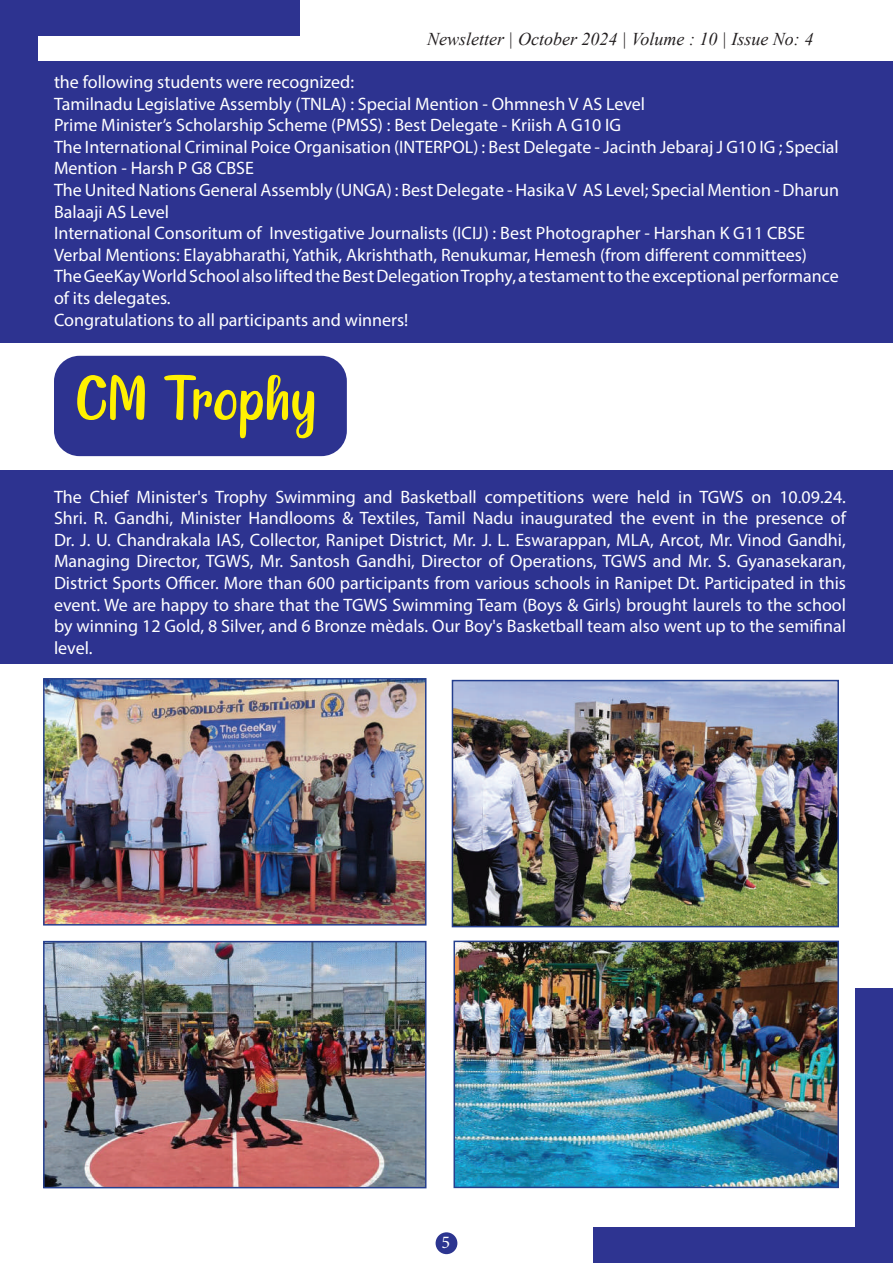
<style>
.page{position:relative;width:893px;height:1263px;background:#fff}
.page>*{position:absolute;margin:0;border:0;box-sizing:border-box;transform-origin:0 0}
.t1{font:64.5px "Summerbee";color:#fff101}
.t2{font:18px/21.6px "Myriad Pro";color:#fff}
.t3{font:italic 18px "Times New Roman";color:#231f20}
.t4{font:18px "Minion Pro";color:#fff}
</style>
<div class="page">
<div style="left:0;top:1px;width:300px;height:35px;background:#2d3390"></div>
<div style="left:0;top:35px;width:37px;height:241px;background:#2d3390"></div>
<div style="left:593px;top:1228px;width:300px;height:35px;background:#2e3491"></div>
<div style="left:856px;top:988px;width:37px;height:240px;background:#2e3491"></div>
<div style="left:436px;top:1232px;width:21px;height:22px;background:#2c3590;border-radius:50%"></div>
<div style="left:0;top:61px;width:893px;height:281px;background:#2d3390"></div>
<div style="left:0;top:470px;width:893px;height:194px;background:#2d3390"></div>
<div style="left:54px;top:356px;width:293px;height:100px;background:#2d3390;border-radius:26px"></div>
<img style="left:46px;top:681px;width:377px;height:241px">
<div style="left:43px;top:678px;width:383px;height:247px;border:2px solid #253f8e"></div>
<img style="left:455px;top:683px;width:381px;height:241px">
<div style="left:452px;top:680px;width:387px;height:247px;border:2px solid #253f8e"></div>
<img style="left:46px;top:944px;width:377px;height:241px">
<div style="left:43px;top:941px;width:383px;height:247px;border:2px solid #253f8e"></div>
<img style="left:456px;top:944px;width:380px;height:241px">
<div style="left:453px;top:941px;width:386px;height:247px;border:2px solid #253f8e"></div>
<p class="t3" style="left:427px;top:26px;width:388px">Newsletter | October 2024 | Volume : 10 | Issue No: 4</p>
<p class="t2" style="left:54px;top:71px;width:786px">the following students were recognized:<br>Tamilnadu Legislative Assembly (TNLA) : Special Mention - Ohmnesh V AS Level<br>Prime Minister’s Scholarship Scheme (PMSS) : Best Delegate - Kriish A G10 IG<br>The International Criminal Poice Organisation (INTERPOL) : Best Delegate - Jacinth Jebaraj J G10 IG ; Special Mention - Harsh P G8 CBSE<br>The United Nations General Assembly (UNGA) : Best Delegate - Hasika V AS Level; Special Mention - Dharun Balaaji AS Level<br>International Consoritum of Investigative Journalists (ICIJ) : Best Photographer - Harshan K G11 CBSE Verbal Mentions: Elayabharathi, Yathik, Akrishthath, Renukumar, Hemesh (from different committees)<br>The GeeKay World School also lifted the Best Delegation Trophy, a testament to the exceptional performance of its delegates.<br>Congratulations to all participants and winners!</p>
<h1 class="t1" style="left:76px;top:361px;width:242px">CM Trophy</h1>
<p class="t2" style="left:54px;top:485px;width:793px;text-align:justify">The Chief Minister's Trophy Swimming and Basketball competitions were held in TGWS on 10.09.24.<br>Shri. R. Gandhi, Minister Handlooms &amp; Textiles, Tamil Nadu inaugurated the event in the presence of Dr. J. U. Chandrakala IAS, Collector, Ranipet District, Mr. J. L. Eswarappan, MLA, Arcot, Mr. Vinod Gandhi, Managing Director, TGWS, Mr. Santosh Gandhi, Director of Operations, TGWS and Mr. S. Gyanasekaran, District Sports Officer. More than 600 participants from various schools in Ranipet Dt. Participated in this event. We are happy to share that the TGWS Swimming Team (Boys &amp; Girls) brought laurels to the school by winning 12 Gold, 8 Silver, and 6 Bronze mèdals. Our Boy's Basketball team also went up to the semifinal level.</p>
<p class="t4" style="left:442px;top:1231px;width:10px">5</p>
</div>
